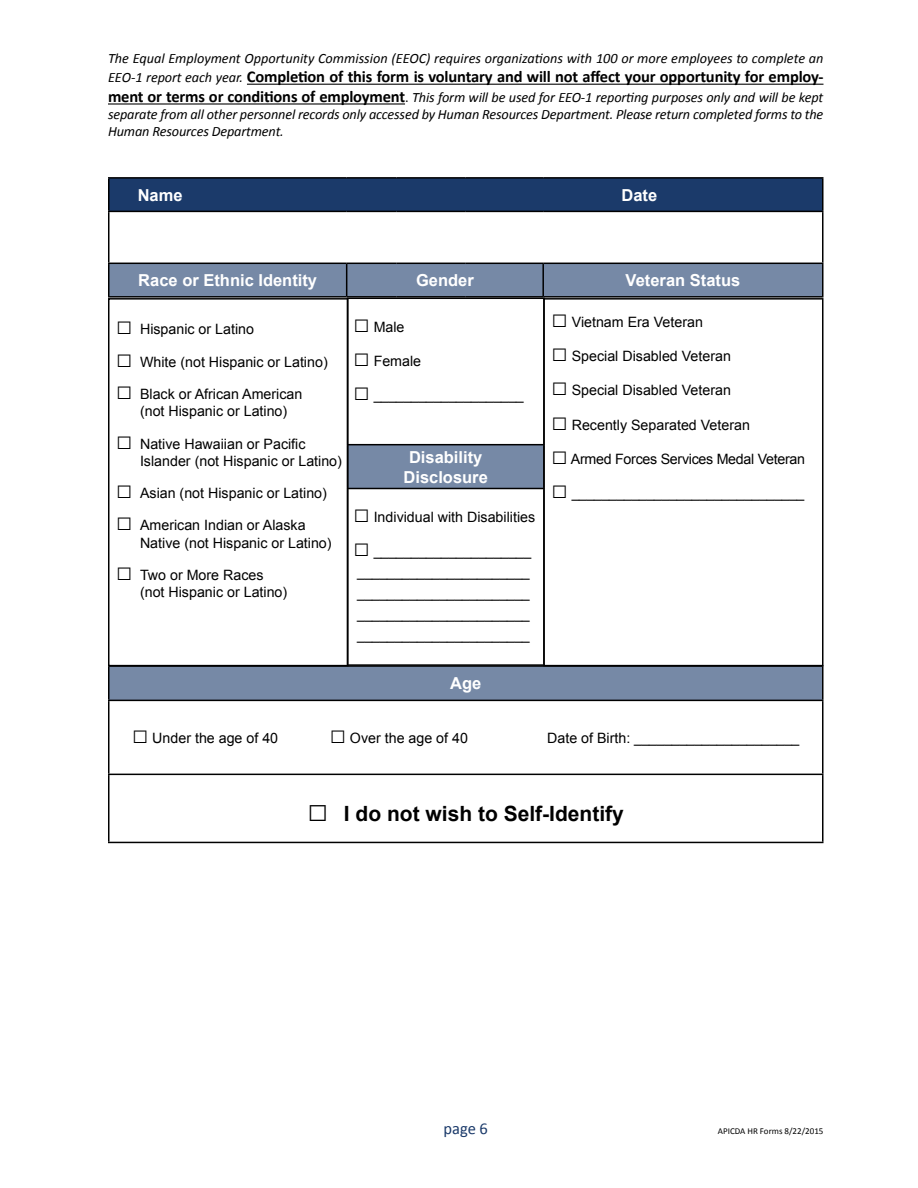
<style>
.page{position:relative;width:918px;height:1188px;background:#fff}
.page>*{position:absolute;margin:0;border:0;box-sizing:border-box;transform-origin:0 0}
.t1{font:700 21px "Arial";color:#000}
.t2{font:700 16.5px "Calibri";letter-spacing:-.01em;color:#000}
.t3{font:700 16.5px/19.8px "Arial";color:#fff;text-align:center}
.t4{font:16.5px "Calibri";color:#1b3a6a}
.t5{font:14.25px/17.1px "Arial";color:#000}
.t6{font:italic 14.25px/17.1px "Calibri";color:#000;text-align:justify}
.t7{font:14.25px "Arial";letter-spacing:-.02em;color:#000}
.t8{font:13.5px/21px "Arial";color:#000;text-align:justify}
.t9{font:9px "Calibri";color:#000}
.s1{font-weight:400;font-style:italic;font-size:14.25px}
.s2{font-weight:700;font-style:normal;font-size:16.5px}
.s3{font-style:normal}
.s4{font-size:27px}
.s5{font-size:14.25px}
.s6{font-weight:400;font-size:34.5px}
</style>
<div class="page">
<div style="left:109px;top:666px;width:714px;height:34px;background:#7689a6"></div>
<hr style="left:108px;top:665px;width:716px;height:2px;background:#000">
<hr style="left:108px;top:667px;width:2px;height:33px;background:#000">
<hr style="left:822px;top:667px;width:2px;height:33px;background:#000">
<hr style="left:108px;top:700px;width:716px;height:1px;background:#000">
<hr style="left:108px;top:701px;width:2px;height:73px;background:#000">
<hr style="left:822px;top:701px;width:2px;height:73px;background:#000">
<hr style="left:108px;top:774px;width:716px;height:1px;background:#000">
<hr style="left:108px;top:775px;width:2px;height:67px;background:#000">
<hr style="left:822px;top:775px;width:2px;height:67px;background:#000">
<hr style="left:108px;top:842px;width:716px;height:1px;background:#000">
<hr style="left:247px;top:84px;width:576px;height:1px;background:#000">
<hr style="left:108px;top:103px;width:297px;height:2px;background:#000">
<div style="left:110px;top:179px;width:712px;height:32px;background:#1b3a6a"></div>
<div style="left:110px;top:264px;width:712px;height:32px;background:#7689a6"></div>
<hr style="left:108px;top:177px;width:239px;height:2px;background:#000">
<hr style="left:108px;top:179px;width:2px;height:32px;background:#000">
<hr style="left:347px;top:177px;width:49px;height:2px;background:#000">
<hr style="left:396px;top:177px;width:70px;height:2px;background:#000">
<hr style="left:466px;top:177px;width:77px;height:2px;background:#000">
<hr style="left:543px;top:177px;width:281px;height:2px;background:#000">
<hr style="left:822px;top:179px;width:2px;height:32px;background:#000">
<hr style="left:108px;top:211px;width:239px;height:1px;background:#000">
<hr style="left:108px;top:212px;width:2px;height:51px;background:#000">
<hr style="left:347px;top:211px;width:49px;height:1px;background:#000">
<hr style="left:396px;top:211px;width:70px;height:1px;background:#000">
<hr style="left:466px;top:211px;width:77px;height:1px;background:#000">
<hr style="left:543px;top:211px;width:281px;height:1px;background:#000">
<hr style="left:822px;top:212px;width:2px;height:51px;background:#000">
<hr style="left:108px;top:263px;width:239px;height:1px;background:#000">
<hr style="left:108px;top:264px;width:2px;height:32px;background:#000">
<hr style="left:347px;top:263px;width:49px;height:1px;background:#000">
<hr style="left:346px;top:264px;width:1px;height:32px;background:#000">
<hr style="left:396px;top:263px;width:70px;height:1px;background:#000">
<hr style="left:466px;top:263px;width:77px;height:1px;background:#000">
<hr style="left:543px;top:263px;width:281px;height:1px;background:#000">
<hr style="left:542px;top:264px;width:2px;height:32px;background:#000">
<hr style="left:822px;top:264px;width:2px;height:32px;background:#000">
<hr style="left:108px;top:296px;width:239px;height:2px;background:#000">
<hr style="left:347px;top:296px;width:49px;height:2px;background:#000">
<hr style="left:396px;top:296px;width:70px;height:2px;background:#000">
<hr style="left:466px;top:296px;width:77px;height:2px;background:#000">
<hr style="left:543px;top:296px;width:281px;height:2px;background:#000">
<div style="left:347px;top:445px;width:197px;height:44px;background:#7689a6"></div>
<hr style="left:347px;top:298px;width:198px;height:1px;background:#000">
<hr style="left:347px;top:444px;width:198px;height:1px;background:#000">
<hr style="left:347px;top:488px;width:198px;height:1px;background:#000">
<hr style="left:347px;top:664px;width:198px;height:2px;background:#000">
<div style="left:543px;top:298px;width:281px;height:368px;border:2px solid #000"></div>
<div style="left:108px;top:298px;width:241px;height:368px;border:2px solid #000"></div>
<p class="t6" style="left:108px;top:49px;width:717px">The Equal Employment Opportunity Commission (EEOC) requires organizations with 100 or more employees to complete an</p>
<p class="t2" style="left:108px;top:66px;width:717px"><span class="s1">EEO-1 report each year.</span> Completion of this form is voluntary and will not affect your opportunity for employ-</p>
<p class="t6" style="left:108px;top:88px;width:717px"><span class="s2">ment or terms or conditions of employment</span><span class="s3">.</span> This form will be used for EEO-1 reporting purposes only and will be kept separate from all other personnel records only accessed by Human Resources Department. Please return completed forms to the Human Resources Department.</p>
<p class="t3" style="left:138px;top:185px;width:46px">Name</p>
<p class="t3" style="left:621px;top:185px;width:37px">Date</p>
<p class="t3" style="left:138px;top:271px;width:180px">Race or Ethnic Identity</p>
<p class="t3" style="left:416px;top:271px;width:59px">Gender</p>
<p class="t3" style="left:626px;top:271px;width:116px">Veteran Status</p>
<p class="t5" style="left:353px;top:318px;width:53px"><span class="s4">□</span> Male</p>
<p class="t5" style="left:353px;top:353px;width:69px"><span class="s4">□</span> Female</p>
<p class="t8" style="left:353px;top:385px;width:172px"><span class="s4">□</span> ____________________</p>
<p class="t5" style="left:551px;top:314px;width:153px"><span class="s4">□</span> Vietnam Era Veteran</p>
<p class="t5" style="left:551px;top:348px;width:181px"><span class="s4">□</span> Special Disabled Veteran</p>
<p class="t5" style="left:551px;top:382px;width:181px"><span class="s4">□</span> Special Disabled Veteran</p>
<p class="t5" style="left:551px;top:416px;width:200px"><span class="s4">□</span> Recently Separated Veteran</p>
<p class="t7" style="left:551px;top:450px;width:255px"><span class="s4">□</span> Armed Forces Services Medal Veteran</p>
<p class="t8" style="left:551px;top:483px;width:254px"><span class="s4">□</span> _______________________________</p>
<p class="t5" style="left:116px;top:321px;width:139px"><span class="s4">□</span> Hispanic or Latino</p>
<p class="t5" style="left:116px;top:353px;width:213px"><span class="s4">□</span> White (not Hispanic or Latino)</p>
<p class="t5" style="left:140px;top:386px;width:164px;text-indent:-24px"><span class="s4">□</span> Black or African American (not Hispanic or Latino)</p>
<p class="t5" style="left:140px;top:435px;width:203px;text-indent:-24px"><span class="s4">□</span> Native Hawaiian or Pacific<br>Islander (not Hispanic or Latino)</p>
<p class="t5" style="left:116px;top:485px;width:212px"><span class="s4">□</span> Asian (not Hispanic or Latino)</p>
<p class="t5" style="left:140px;top:517px;width:193px;text-indent:-24px"><span class="s4">□</span> American Indian or Alaska<br>Native (not Hispanic or Latino)</p>
<p class="t5" style="left:140px;top:567px;width:149px;text-indent:-24px"><span class="s4">□</span> Two or More Races (not Hispanic or Latino)</p>
<p class="t3" style="left:404px;top:448px;width:86px">Disability<br>Disclosure</p>
<p class="t5" style="left:353px;top:509px;width:183px"><span class="s4">□</span> Individual with Disabilities</p>
<p class="t8" style="left:353px;top:541px;width:179px"><span class="s4">□</span> _____________________ _______________________ _______________________ _______________________ _______________________</p>
<p class="t3" style="left:450px;top:674px;width:33px">Age</p>
<p class="t5" style="left:132px;top:729px;width:148px"><span class="s4">□</span> Under the age of 40</p>
<p class="t5" style="left:330px;top:729px;width:140px"><span class="s4">□</span> Over the age of 40</p>
<p class="t8" style="left:547px;top:728px;width:254px"><span class="s5">Date of Birth:</span> ______________________</p>
<h1 class="t1" style="left:308px;top:800px;width:318px"><span class="s6">□</span> I do not wish to Self-Identify</h1>
<p class="t4" style="left:443px;top:1118px;width:46px">page 6</p>
<p class="t9" style="left:718px;top:1125px;width:107px">APICDA HR Forms 8/22/2015</p>
</div>
